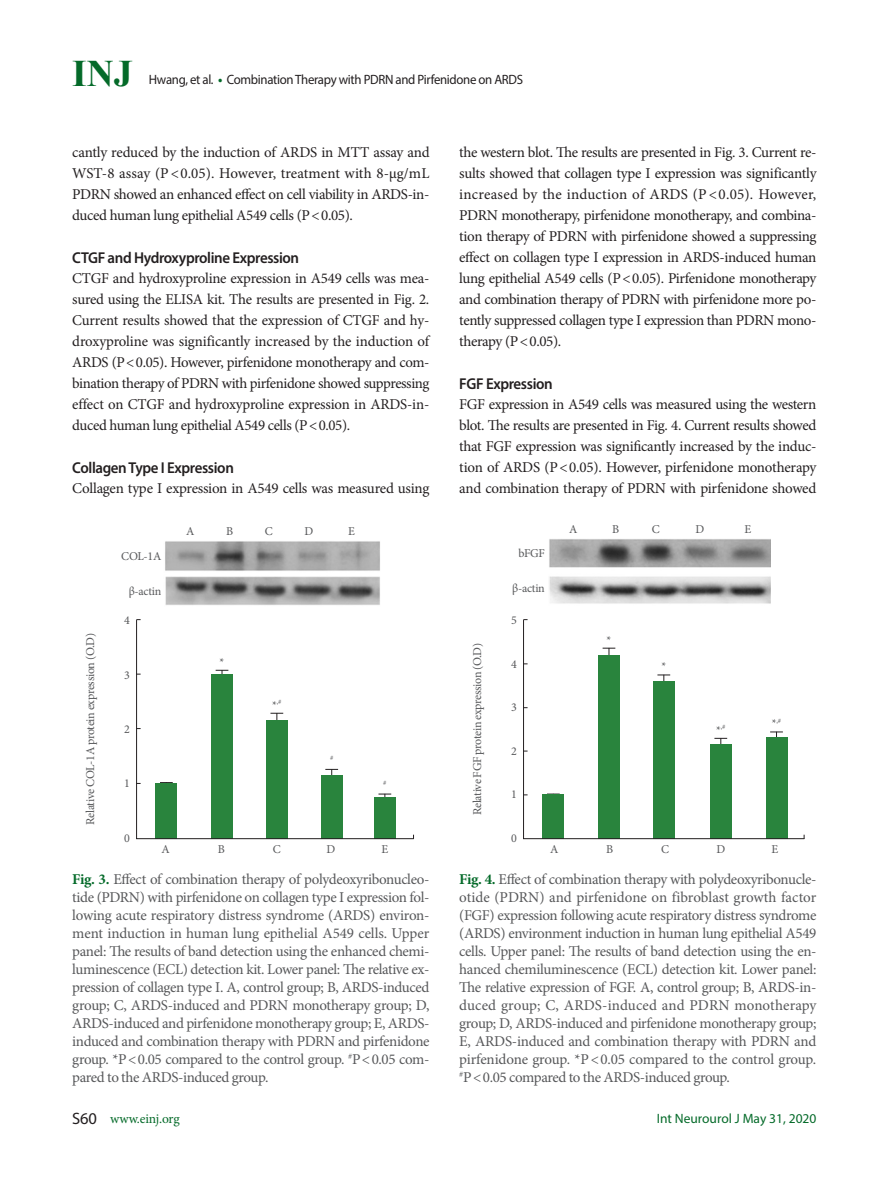
<style>
.page{position:relative;width:893px;height:1191px;background:#fff}
.page>*{position:absolute;margin:0;border:0;box-sizing:border-box;transform-origin:0 0}
.t1{font:700 37.5px "Times New Roman";color:#046a29}
.본문_중제목{font:600 15.75px "Myriad Pro";letter-spacing:-.025em;color:#231f20;scale:.95 1}
.본문{font:15px/21px "Minion Pro";letter-spacing:-.025em;color:#231f20;text-align:justify}
.표제목_그림설명은_-1{font:15px/18px "Minion Pro";letter-spacing:-.025em;color:#57585a;text-align:justify}
.t2{font:13.5px "Myriad Pro";letter-spacing:-.025em;color:#231f20;scale:.95 1}
.t3{font:13.5px "Myriad Pro";color:#046a29}
.t4{font:13.5px "Minion Pro";letter-spacing:-.01em;color:#046a29}
.표제목_그림설명은_-1-2{font:12px "Minion Pro";letter-spacing:-.025em;color:#57585a}
.표제목_그림설명은_-1-3{font:7.05px "Minion Pro";color:#57585a}
.s1{font-weight:700;color:#046a29}
.s2{font-size:12px}
.s3{font-family:"Myriad Pro";font-size:16.5px;color:#231f20}
</style>
<div class="page">
<img style="left:165px;top:541px;width:215px;height:64px">
<svg style="left:136px;top:619px;width:278px;height:220px"></svg>
<img style="left:549px;top:539px;width:222px;height:65px">
<svg style="left:523px;top:619px;width:282px;height:220px"></svg>
<h1 class="t1" style="left:72px;top:47px;width:62px">INJ</h1>
<p class="t2" style="left:149px;top:71px;width:395px">Hwang, et al. <span class="s1">•</span> Combination Therapy with PDRN and Pirfenidone on ARDS</p>
<p class="본문" style="left:72px;top:142px;width:359px">cantly reduced by the induction of ARDS in MTT assay and WST-8 assay (P &lt;0.05). However, treatment with 8-μg/mL PDRN showed an enhanced effect on cell viability in ARDS-in&shy;duced human lung epithelial A549 cells (P&lt;0.05).</p>
<p class="본문_중제목" style="left:72px;top:247px;width:240px">CTGF and Hydroxyproline Expression</p>
<p class="본문" style="left:72px;top:268px;width:359px">CTGF and hydroxyproline expression in A549 cells was mea&shy;sured using the ELISA kit. The results are presented in Fig. 2.<br>Current results showed that the expression of CTGF and hy&shy;droxyproline was significantly increased by the induction of ARDS (P&lt;0.05). However, pirfenidone monotherapy and com&shy;bination therapy of PDRN with pirfenidone showed suppressing effect on CTGF and hydroxyproline expression in ARDS-in&shy;duced human lung epithelial A549 cells (P&lt;0.05).</p>
<p class="본문_중제목" style="left:72px;top:457px;width:172px">Collagen Type I Expression</p>
<p class="본문" style="left:72px;top:478px;width:359px">Collagen type I expression in A549 cells was measured using</p>
<p class="표제목_그림설명은_-1-2" style="left:82px;top:825px;width:193px;rotate:-90deg">Relative COL-1A protein expression (O.D)</p>
<p class="표제목_그림설명은_-1-2" style="left:121px;top:548px;width:42px">COL-1A</p>
<p class="표제목_그림설명은_-1-2" style="left:129px;top:583px;width:34px">β-actin</p>
<p class="표제목_그림설명은_-1-2" style="left:124px;top:612px;width:7px">4</p>
<p class="표제목_그림설명은_-1-2" style="left:124px;top:667px;width:7px">3</p>
<p class="표제목_그림설명은_-1-2" style="left:124px;top:721px;width:7px">2</p>
<p class="표제목_그림설명은_-1-2" style="left:124px;top:775px;width:7px">1</p>
<p class="표제목_그림설명은_-1-2" style="left:124px;top:829px;width:7px">0</p>
<p class="표제목_그림설명은_-1-2" style="left:186px;top:523px;width:10px">A</p>
<p class="표제목_그림설명은_-1-2" style="left:226px;top:523px;width:9px">B</p>
<p class="표제목_그림설명은_-1-2" style="left:265px;top:523px;width:9px">C</p>
<p class="표제목_그림설명은_-1-2" style="left:305px;top:523px;width:10px">D</p>
<p class="표제목_그림설명은_-1-2" style="left:348px;top:523px;width:8px">E</p>
<p class="표제목_그림설명은_-1-2" style="left:220px;top:654px;width:6px">*</p>
<p class="표제목_그림설명은_-1-3" style="left:272px;top:697px;width:11px"><span class="s2">*</span>,#</p>
<p class="표제목_그림설명은_-1-3" style="left:330px;top:753px;width:5px">#</p>
<p class="표제목_그림설명은_-1-3" style="left:383px;top:778px;width:5px">#</p>
<p class="표제목_그림설명은_-1-2" style="left:162px;top:841px;width:10px">A</p>
<p class="표제목_그림설명은_-1-2" style="left:218px;top:841px;width:9px">B</p>
<p class="표제목_그림설명은_-1-2" style="left:273px;top:841px;width:9px">C</p>
<p class="표제목_그림설명은_-1-2" style="left:326px;top:841px;width:10px">D</p>
<p class="표제목_그림설명은_-1-2" style="left:381px;top:841px;width:8px">E</p>
<p class="표제목_그림설명은_-1" style="left:72px;top:870px;width:359px"><span class="s1">Fig. 3.</span> Effect of combination therapy of polydeoxyribonucleo&shy;tide (PDRN) with pirfenidone on collagen type I expression fol&shy;lowing acute respiratory distress syndrome (ARDS) environ&shy;ment induction in human lung epithelial A549 cells. Upper panel: The results of band detection using the enhanced chemi&shy;luminescence (ECL) detection kit. Lower panel: The relative ex&shy;pression of collagen type I. A, control group; B, ARDS-induced group; C, ARDS-induced and PDRN monotherapy group; D, ARDS-induced and pirfenidone monotherapy group; E, ARDS&shy;induced and combination therapy with PDRN and pirfenidone group. *P&lt;0.05 compared to the control group. <sup>#</sup>P&lt;0.05 com&shy;pared to the ARDS-induced group.</p>
<p class="t4" style="left:72px;top:1109px;width:109px"><span class="s3">S60</span> www.einj.org</p>
<p class="본문" style="left:459px;top:142px;width:359px">the western blot. The results are presented in Fig. 3. Current re&shy;sults showed that collagen type I expression was significantly increased by the induction of ARDS (P &lt;0.05). However, PDRN monotherapy, pirfenidone monotherapy, and combina&shy;tion therapy of PDRN with pirfenidone showed a suppressing effect on collagen type I expression in ARDS-induced human lung epithelial A549 cells (P&lt;0.05). Pirfenidone monotherapy and combination therapy of PDRN with pirfenidone more po&shy;tently suppressed collagen type I expression than PDRN mono&shy;therapy (P&lt;0.05).</p>
<p class="본문_중제목" style="left:459px;top:373px;width:100px">FGF Expression</p>
<p class="본문" style="left:459px;top:394px;width:359px">FGF expression in A549 cells was measured using the western blot. The results are presented in Fig. 4. Current results showed that FGF expression was significantly increased by the induc&shy;tion of ARDS (P&lt;0.05). However, pirfenidone monotherapy and combination therapy of PDRN with pirfenidone showed</p>
<p class="표제목_그림설명은_-1-2" style="left:469px;top:815px;width:174px;rotate:-90deg">Relative FGF protein expression (O.D)</p>
<p class="표제목_그림설명은_-1-2" style="left:518px;top:545px;width:28px">bFGF</p>
<p class="표제목_그림설명은_-1-2" style="left:512px;top:580px;width:34px">β-actin</p>
<p class="표제목_그림설명은_-1-2" style="left:511px;top:612px;width:7px">5</p>
<p class="표제목_그림설명은_-1-2" style="left:511px;top:656px;width:7px">4</p>
<p class="표제목_그림설명은_-1-2" style="left:511px;top:699px;width:7px">3</p>
<p class="표제목_그림설명은_-1-2" style="left:511px;top:743px;width:7px">2</p>
<p class="표제목_그림설명은_-1-2" style="left:511px;top:786px;width:7px">1</p>
<p class="표제목_그림설명은_-1-2" style="left:511px;top:829px;width:7px">0</p>
<p class="표제목_그림설명은_-1-2" style="left:569px;top:521px;width:10px">A</p>
<p class="표제목_그림설명은_-1-2" style="left:612px;top:521px;width:9px">B</p>
<p class="표제목_그림설명은_-1-2" style="left:652px;top:521px;width:9px">C</p>
<p class="표제목_그림설명은_-1-2" style="left:696px;top:521px;width:10px">D</p>
<p class="표제목_그림설명은_-1-2" style="left:745px;top:521px;width:8px">E</p>
<p class="표제목_그림설명은_-1-2" style="left:606px;top:632px;width:6px">*</p>
<p class="표제목_그림설명은_-1-2" style="left:661px;top:658px;width:6px">*</p>
<p class="표제목_그림설명은_-1-3" style="left:716px;top:722px;width:11px"><span class="s2">*</span>,#</p>
<p class="표제목_그림설명은_-1-3" style="left:772px;top:716px;width:11px"><span class="s2">*</span>,#</p>
<p class="표제목_그림설명은_-1-2" style="left:550px;top:841px;width:10px">A</p>
<p class="표제목_그림설명은_-1-2" style="left:606px;top:841px;width:9px">B</p>
<p class="표제목_그림설명은_-1-2" style="left:661px;top:841px;width:9px">C</p>
<p class="표제목_그림설명은_-1-2" style="left:716px;top:841px;width:10px">D</p>
<p class="표제목_그림설명은_-1-2" style="left:771px;top:841px;width:8px">E</p>
<p class="표제목_그림설명은_-1" style="left:459px;top:870px;width:359px"><span class="s1">Fig. 4.</span> Effect of combination therapy with polydeoxyribonucle&shy;otide (PDRN) and pirfenidone on fibroblast growth factor (FGF) expression following acute respiratory distress syndrome (ARDS) environment induction in human lung epithelial A549 cells. Upper panel: The results of band detection using the en&shy;hanced chemiluminescence (ECL) detection kit. Lower panel:<br>The relative expression of FGF. A, control group; B, ARDS-in&shy;duced group; C, ARDS-induced and PDRN monotherapy group; D, ARDS-induced and pirfenidone monotherapy group; E, ARDS-induced and combination therapy with PDRN and pirfenidone group. *P &lt;0.05 compared to the control group. <sup>#</sup>P&lt;0.05 compared to the ARDS-induced group.</p>
<p class="t3" style="left:657px;top:1110px;width:161px">Int Neurourol J May 31, 2020</p>
</div>
